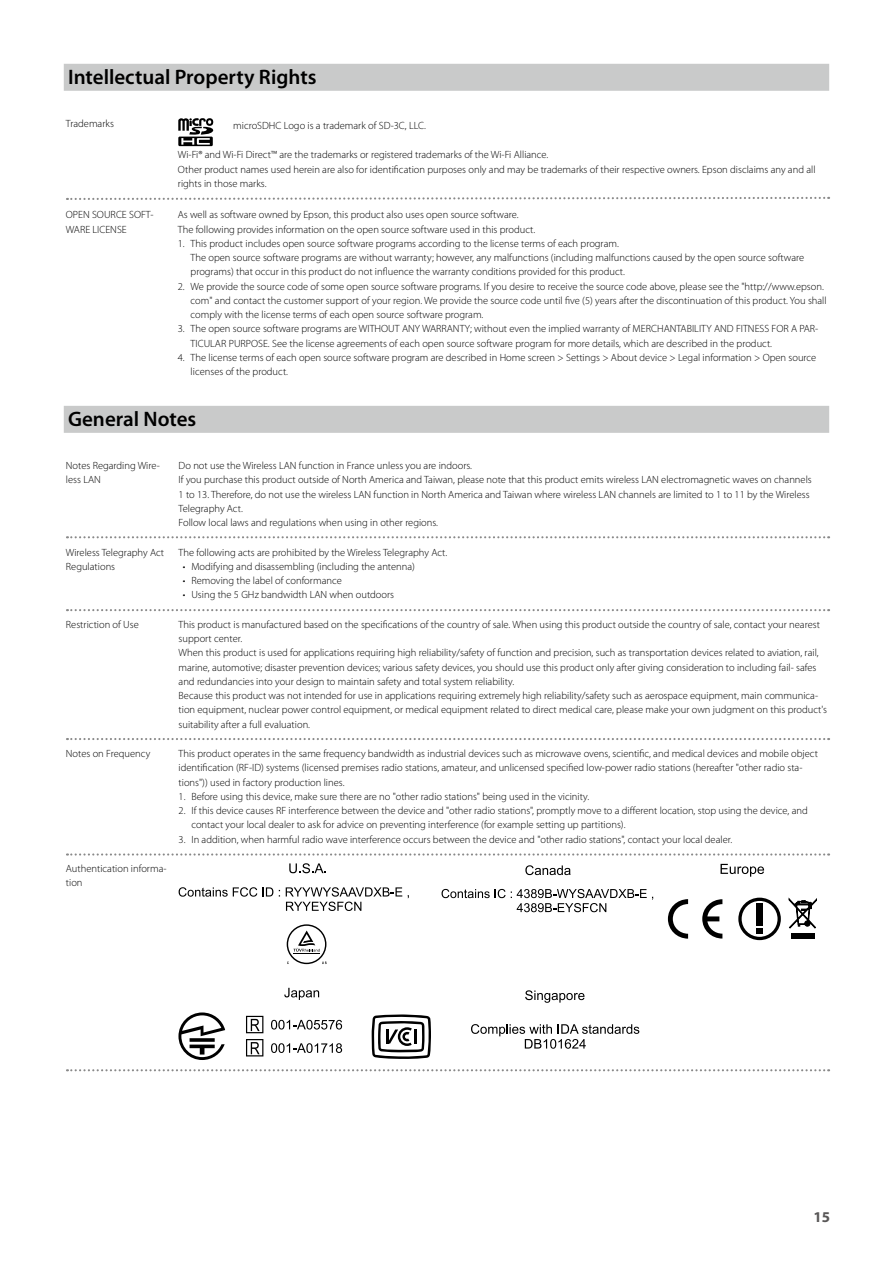
<style>
.page{position:relative;width:893px;height:1263px;background:#fff}
.page>*{position:absolute;margin:0;border:0;box-sizing:border-box;transform-origin:0 0}
.t1{font:600 21px "Myriad Pro";color:#000}
.t2{font:700 15px "Myriad Pro";color:#595757}
.t3{font:300 10.5px/14.2px "Myriad Pro";color:#000}
</style>
<div class="page">
<div style="left:64px;top:64px;width:765px;height:27px;background:#c9caca"></div>
<svg style="left:178px;top:118px;width:35px;height:28px"></svg>
<svg style="left:67px;top:196px;width:762px;height:4px"></svg>
<div style="left:64px;top:406px;width:765px;height:27px;background:#c9caca"></div>
<svg style="left:67px;top:536px;width:762px;height:2px"></svg>
<svg style="left:67px;top:609px;width:762px;height:2px"></svg>
<svg style="left:67px;top:738px;width:762px;height:2px"></svg>
<svg style="left:67px;top:853px;width:762px;height:2px"></svg>
<svg style="left:289px;top:863px;width:37px;height:10px"></svg>
<svg style="left:179px;top:887px;width:78px;height:10px"></svg>
<svg style="left:263px;top:887px;width:10px;height:9px"></svg>
<svg style="left:286px;top:887px;width:116px;height:24px"></svg>
<svg style="left:287px;top:924px;width:40px;height:40px"></svg>
<svg style="left:525px;top:865px;width:46px;height:10px"></svg>
<svg style="left:441px;top:889px;width:212px;height:23px"></svg>
<div style="left:738px;top:898px;width:43px;height:42px;border:3px solid #000;border-radius:50%"></div>
<div style="left:757px;top:904px;width:6px;height:30px;background:#000"></div>
<svg style="left:757px;top:926px;width:6px;height:2px"></svg>
<svg style="left:668px;top:899px;width:20px;height:40px"></svg>
<svg style="left:702px;top:899px;width:20px;height:39px"></svg>
<div style="left:791px;top:933px;width:24px;height:6px;background:#000"></div>
<svg style="left:789px;top:898px;width:28px;height:30px"></svg>
<svg style="left:720px;top:864px;width:44px;height:13px"></svg>
<svg style="left:284px;top:988px;width:35px;height:12px"></svg>
<svg style="left:271px;top:1020px;width:71px;height:9px"></svg>
<svg style="left:246px;top:1016px;width:17px;height:17px"></svg>
<svg style="left:246px;top:1039px;width:17px;height:17px"></svg>
<svg style="left:271px;top:1043px;width:71px;height:10px"></svg>
<svg style="left:178px;top:1012px;width:47px;height:48px"></svg>
<svg style="left:371px;top:1014px;width:60px;height:45px"></svg>
<svg style="left:525px;top:990px;width:59px;height:13px"></svg>
<svg style="left:471px;top:1024px;width:168px;height:25px"></svg>
<svg style="left:67px;top:1069px;width:762px;height:2px"></svg>
<p class="t1" style="left:68px;top:64px;width:250px">Intellectual Property Rights</p>
<p class="t3" style="left:66px;top:116px;width:50px">Trademarks</p>
<p class="t3" style="left:233px;top:118px;width:194px">microSDHC Logo is a trademark of SD-3C, LLC.</p>
<p class="t3" style="left:178px;top:147px;width:639px">Wi-Fi® and Wi-Fi Direct™ are the trademarks or registered trademarks of the Wi-Fi Alliance.<br>Other product names used herein are also for identification purposes only and may be trademarks of their respective owners. Epson disclaims any and all rights in those marks.</p>
<p class="t3" style="left:66px;top:208px;width:89px">OPEN SOURCE SOFT-<br>WARE LICENSE</p>
<p class="t3" style="left:178px;top:208px;width:359px">As well as software owned by Epson, this product also uses open source software.<br>The following provides information on the open source software used in this product.</p>
<p class="t3" style="left:191px;top:236px;width:615px;text-indent:-13px">1. This product includes open source software programs according to the license terms of each program.<br>The open source software programs are without warranty; however, any malfunctions (including malfunctions caused by the open source software programs) that occur in this product do not influence the warranty conditions provided for this product.</p>
<p class="t3" style="left:191px;top:279px;width:638px;text-indent:-13px">2. We provide the source code of some open source software programs. If you desire to receive the source code above, please see the "http://www.epson. com" and contact the customer support of your region. We provide the source code until five (5) years after the discontinuation of this product. You shall comply with the license terms of each open source software program.</p>
<p class="t3" style="left:191px;top:322px;width:629px;text-indent:-13px">3. The open source software programs are WITHOUT ANY WARRANTY; without even the implied warranty of MERCHANTABILITY AND FITNESS FOR A PAR-<br>TICULAR PURPOSE. See the license agreements of each open source software program for more details, which are described in the product.</p>
<p class="t3" style="left:191px;top:350px;width:627px;text-indent:-13px">4. The license terms of each open source software program are described in Home screen &gt; Settings &gt; About device &gt; Legal information &gt; Open source licenses of the product.</p>
<p class="t1" style="left:68px;top:406px;width:130px">General Notes</p>
<p class="t3" style="left:66px;top:458px;width:96px">Notes Regarding Wire&shy;less LAN</p>
<p class="t3" style="left:179px;top:458px;width:635px">Do not use the Wireless LAN function in France unless you are indoors.<br>If you purchase this product outside of North America and Taiwan, please note that this product emits wireless LAN electromagnetic waves on channels 1 to 13. Therefore, do not use the wireless LAN function in North America and Taiwan where wireless LAN channels are limited to 1 to 11 by the Wireless Telegraphy Act.<br>Follow local laws and regulations when using in other regions.</p>
<p class="t3" style="left:66px;top:545px;width:100px">Wireless Telegraphy Act<br>Regulations</p>
<p class="t3" style="left:179px;top:545px;width:270px">The following acts are prohibited by the Wireless Telegraphy Act.</p>
<p class="t3" style="left:183px;top:559px;width:234px">• Modifying and disassembling (including the antenna)</p>
<p class="t3" style="left:183px;top:573px;width:160px">• Removing the label of conformance</p>
<p class="t3" style="left:183px;top:587px;width:213px">• Using the 5 GHz bandwidth LAN when outdoors</p>
<p class="t3" style="left:66px;top:617px;width:74px">Restriction of Use</p>
<p class="t3" style="left:179px;top:617px;width:650px">This product is manufactured based on the specifications of the country of sale. When using this product outside the country of sale, contact your nearest support center.<br>When this product is used for applications requiring high reliability/safety of function and precision, such as transportation devices related to aviation, rail, marine, automotive; disaster prevention devices; various safety devices, you should use this product only after giving consideration to including fail- safes and redundancies into your design to maintain safety and total system reliability.<br>Because this product was not intended for use in applications requiring extremely high reliability/safety such as aerospace equipment, main communica&shy;tion equipment, nuclear power control equipment, or medical equipment related to direct medical care, please make your own judgment on this product's suitability after a full evaluation.</p>
<p class="t3" style="left:66px;top:746px;width:86px">Notes on Frequency</p>
<p class="t3" style="left:179px;top:746px;width:641px">This product operates in the same frequency bandwidth as industrial devices such as microwave ovens, scientific, and medical devices and mobile object identification (RF-ID) systems (licensed premises radio stations, amateur, and unlicensed specified low-power radio stations (hereafter "other radio sta&shy;tions")) used in factory production lines.</p>
<p class="t3" style="left:179px;top:789px;width:412px">1. Before using this device, make sure there are no "other radio stations" being used in the vicinity.</p>
<p class="t3" style="left:191px;top:803px;width:618px;text-indent:-13px">2. If this device causes RF interference between the device and "other radio stations", promptly move to a different location, stop using the device, and contact your local dealer to ask for advice on preventing interference (for example setting up partitions).</p>
<p class="t3" style="left:179px;top:832px;width:555px">3. In addition, when harmful radio wave interference occurs between the device and "other radio stations", contact your local dealer.</p>
<p class="t3" style="left:66px;top:861px;width:102px">Authentication informa&shy;tion</p>
<p class="t2" style="left:814px;top:1207px;width:18px">15</p>
</div>
